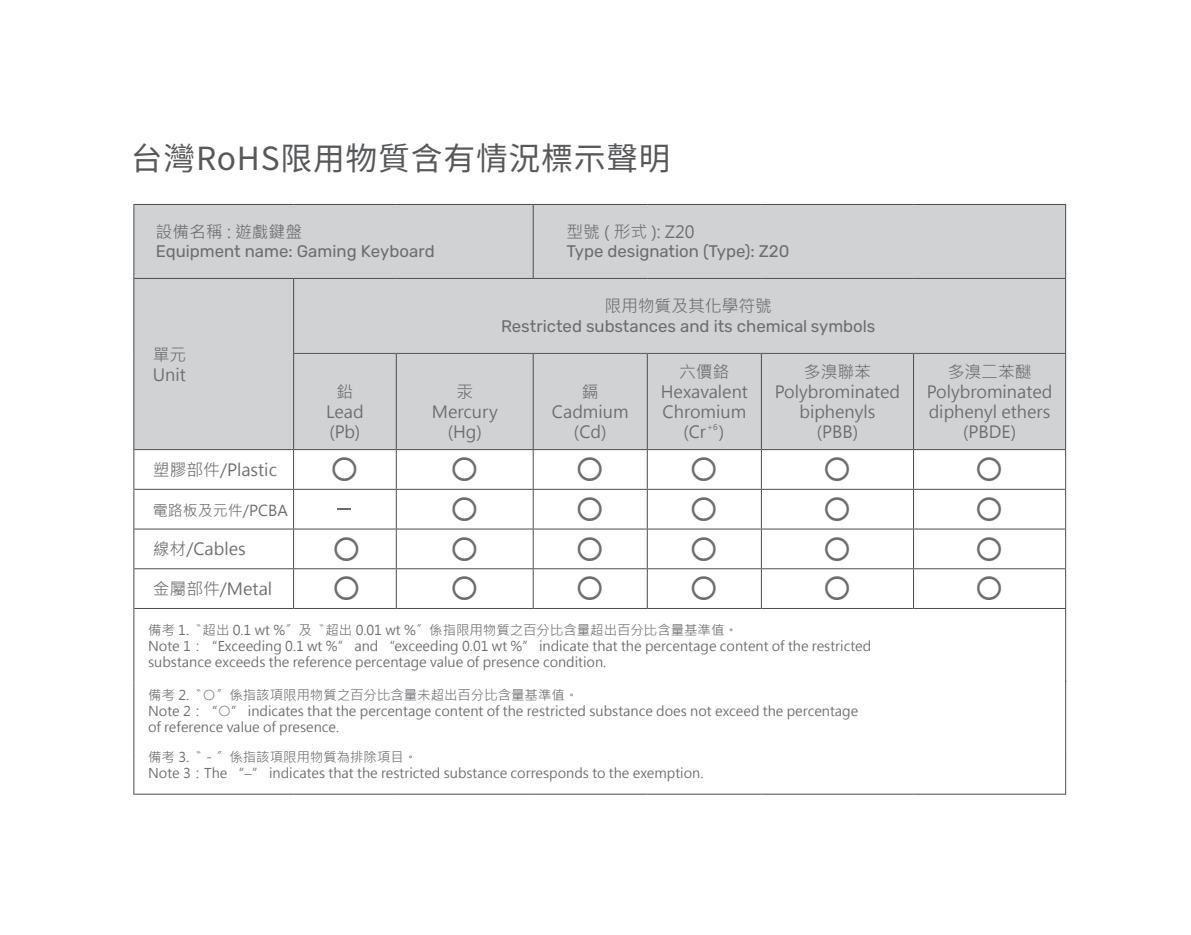
<style>
.page{position:relative;width:1191px;height:935px;background:#fff}
.page>*{position:absolute;margin:0;border:0;box-sizing:border-box;transform-origin:0 0}
.t1{font:31.8px "Noto Sans CJ Ktc";letter-spacing:.025em;color:#57585a}
.t2{font:16.8px/20.1px "Microsoft Jheng Hei";color:#6c6d70;text-align:center}
.t3{font:16.8px "Rubik";color:#6c6d70}
.t4{font:15px "Microsoft Jheng Hei";color:#6c6d70}
.t5{font:13.5px/16.2px "Microsoft Jheng Hei";color:#6c6d70}
.t6{font:7.8px "Microsoft Jheng Hei";color:#6c6d70}
.s1{font-family:"Myriad Pro"}
</style>
<div class="page">
<div style="left:134px;top:205px;width:931px;height:244px;background:#d1d2d4"></div>
<hr style="left:133px;top:204px;width:160px;height:1px;background:#4b4c4f">
<hr style="left:133px;top:205px;width:1px;height:73px;background:#4b4c4f">
<hr style="left:293px;top:204px;width:103px;height:1px;background:#4b4c4f">
<hr style="left:396px;top:204px;width:137px;height:1px;background:#4b4c4f">
<hr style="left:533px;top:204px;width:114px;height:1px;background:#4b4c4f">
<hr style="left:647px;top:204px;width:114px;height:1px;background:#4b4c4f">
<hr style="left:761px;top:204px;width:152px;height:1px;background:#4b4c4f">
<hr style="left:913px;top:204px;width:153px;height:1px;background:#4b4c4f">
<hr style="left:532px;top:205px;width:1px;height:73px;background:#4b4c4f">
<hr style="left:1065px;top:205px;width:1px;height:73px;background:#4b4c4f">
<hr style="left:134px;top:278px;width:159px;height:1px;background:#4b4c4f">
<hr style="left:133px;top:278px;width:1px;height:75px;background:#4b4c4f">
<hr style="left:133px;top:353px;width:1px;height:96px;background:#4b4c4f">
<hr style="left:293px;top:278px;width:103px;height:1px;background:#4b4c4f">
<hr style="left:293px;top:279px;width:1px;height:74px;background:#4b4c4f">
<hr style="left:396px;top:278px;width:137px;height:1px;background:#4b4c4f">
<hr style="left:533px;top:278px;width:114px;height:1px;background:#4b4c4f">
<hr style="left:647px;top:278px;width:114px;height:1px;background:#4b4c4f">
<hr style="left:761px;top:278px;width:152px;height:1px;background:#4b4c4f">
<hr style="left:913px;top:278px;width:153px;height:1px;background:#4b4c4f">
<hr style="left:1065px;top:279px;width:1px;height:74px;background:#4b4c4f">
<hr style="left:293px;top:353px;width:103px;height:1px;background:#4b4c4f">
<hr style="left:293px;top:353px;width:1px;height:96px;background:#4b4c4f">
<hr style="left:396px;top:353px;width:137px;height:1px;background:#4b4c4f">
<hr style="left:396px;top:353px;width:1px;height:96px;background:#4b4c4f">
<hr style="left:533px;top:353px;width:114px;height:1px;background:#4b4c4f">
<hr style="left:532px;top:353px;width:1px;height:96px;background:#4b4c4f">
<hr style="left:647px;top:353px;width:114px;height:1px;background:#4b4c4f">
<hr style="left:647px;top:353px;width:1px;height:96px;background:#4b4c4f">
<hr style="left:761px;top:353px;width:152px;height:1px;background:#4b4c4f">
<hr style="left:761px;top:353px;width:1px;height:96px;background:#4b4c4f">
<hr style="left:913px;top:353px;width:153px;height:1px;background:#4b4c4f">
<hr style="left:913px;top:353px;width:1px;height:96px;background:#4b4c4f">
<hr style="left:1065px;top:353px;width:1px;height:96px;background:#4b4c4f">
<hr style="left:134px;top:449px;width:159px;height:1px;background:#4b4c4f">
<hr style="left:293px;top:449px;width:103px;height:1px;background:#4b4c4f">
<hr style="left:293px;top:450px;width:1px;height:38px;background:#4b4c4f">
<hr style="left:396px;top:449px;width:137px;height:1px;background:#4b4c4f">
<hr style="left:396px;top:450px;width:1px;height:38px;background:#4b4c4f">
<hr style="left:533px;top:449px;width:114px;height:1px;background:#4b4c4f">
<hr style="left:532px;top:450px;width:1px;height:38px;background:#4b4c4f">
<hr style="left:647px;top:449px;width:114px;height:1px;background:#4b4c4f">
<hr style="left:647px;top:450px;width:1px;height:38px;background:#4b4c4f">
<hr style="left:761px;top:449px;width:152px;height:1px;background:#4b4c4f">
<hr style="left:761px;top:450px;width:1px;height:38px;background:#4b4c4f">
<hr style="left:913px;top:449px;width:153px;height:1px;background:#4b4c4f">
<hr style="left:913px;top:450px;width:1px;height:38px;background:#4b4c4f">
<hr style="left:1065px;top:450px;width:1px;height:38px;background:#4b4c4f">
<hr style="left:134px;top:488px;width:159px;height:1px;background:#4b4c4f">
<hr style="left:293px;top:488px;width:103px;height:1px;background:#4b4c4f">
<hr style="left:293px;top:489px;width:1px;height:39px;background:#4b4c4f">
<hr style="left:396px;top:488px;width:137px;height:1px;background:#4b4c4f">
<hr style="left:396px;top:489px;width:1px;height:39px;background:#4b4c4f">
<hr style="left:533px;top:488px;width:114px;height:1px;background:#4b4c4f">
<hr style="left:532px;top:489px;width:1px;height:39px;background:#4b4c4f">
<hr style="left:647px;top:488px;width:114px;height:1px;background:#4b4c4f">
<hr style="left:647px;top:489px;width:1px;height:39px;background:#4b4c4f">
<hr style="left:761px;top:488px;width:152px;height:1px;background:#4b4c4f">
<hr style="left:761px;top:489px;width:1px;height:39px;background:#4b4c4f">
<hr style="left:913px;top:488px;width:153px;height:1px;background:#4b4c4f">
<hr style="left:913px;top:489px;width:1px;height:39px;background:#4b4c4f">
<hr style="left:1065px;top:489px;width:1px;height:39px;background:#4b4c4f">
<hr style="left:134px;top:528px;width:159px;height:1px;background:#4b4c4f">
<hr style="left:293px;top:528px;width:103px;height:1px;background:#4b4c4f">
<hr style="left:293px;top:529px;width:1px;height:39px;background:#4b4c4f">
<hr style="left:396px;top:528px;width:137px;height:1px;background:#4b4c4f">
<hr style="left:396px;top:529px;width:1px;height:39px;background:#4b4c4f">
<hr style="left:533px;top:528px;width:114px;height:1px;background:#4b4c4f">
<hr style="left:532px;top:529px;width:1px;height:39px;background:#4b4c4f">
<hr style="left:647px;top:528px;width:114px;height:1px;background:#4b4c4f">
<hr style="left:647px;top:529px;width:1px;height:39px;background:#4b4c4f">
<hr style="left:761px;top:528px;width:152px;height:1px;background:#4b4c4f">
<hr style="left:761px;top:529px;width:1px;height:39px;background:#4b4c4f">
<hr style="left:913px;top:528px;width:153px;height:1px;background:#4b4c4f">
<hr style="left:913px;top:529px;width:1px;height:39px;background:#4b4c4f">
<hr style="left:1065px;top:529px;width:1px;height:39px;background:#4b4c4f">
<hr style="left:134px;top:568px;width:159px;height:1px;background:#4b4c4f">
<hr style="left:293px;top:568px;width:103px;height:1px;background:#4b4c4f">
<hr style="left:293px;top:569px;width:1px;height:38px;background:#4b4c4f">
<hr style="left:396px;top:568px;width:137px;height:1px;background:#4b4c4f">
<hr style="left:396px;top:569px;width:1px;height:38px;background:#4b4c4f">
<hr style="left:533px;top:568px;width:114px;height:1px;background:#4b4c4f">
<hr style="left:532px;top:569px;width:1px;height:38px;background:#4b4c4f">
<hr style="left:647px;top:568px;width:114px;height:1px;background:#4b4c4f">
<hr style="left:647px;top:569px;width:1px;height:38px;background:#4b4c4f">
<hr style="left:761px;top:568px;width:152px;height:1px;background:#4b4c4f">
<hr style="left:761px;top:569px;width:1px;height:38px;background:#4b4c4f">
<hr style="left:913px;top:568px;width:153px;height:1px;background:#4b4c4f">
<hr style="left:913px;top:569px;width:1px;height:38px;background:#4b4c4f">
<hr style="left:1065px;top:569px;width:1px;height:38px;background:#4b4c4f">
<hr style="left:134px;top:607px;width:159px;height:1px;background:#4b4c4f">
<hr style="left:293px;top:607px;width:103px;height:1px;background:#4b4c4f">
<hr style="left:396px;top:607px;width:137px;height:1px;background:#4b4c4f">
<hr style="left:533px;top:607px;width:114px;height:1px;background:#4b4c4f">
<hr style="left:647px;top:607px;width:114px;height:1px;background:#4b4c4f">
<hr style="left:761px;top:607px;width:152px;height:1px;background:#4b4c4f">
<hr style="left:913px;top:607px;width:153px;height:1px;background:#4b4c4f">
<hr style="left:1065px;top:608px;width:1px;height:73px;background:#4b4c4f">
<hr style="left:1065px;top:680px;width:1px;height:76px;background:#4b4c4f">
<hr style="left:133px;top:755px;width:1px;height:38px;background:#4b4c4f">
<hr style="left:1065px;top:755px;width:1px;height:38px;background:#4b4c4f">
<hr style="left:133px;top:793px;width:160px;height:1px;background:#4b4c4f">
<hr style="left:293px;top:793px;width:103px;height:1px;background:#4b4c4f">
<hr style="left:396px;top:793px;width:137px;height:1px;background:#4b4c4f">
<hr style="left:533px;top:793px;width:114px;height:1px;background:#4b4c4f">
<hr style="left:647px;top:793px;width:114px;height:1px;background:#4b4c4f">
<hr style="left:761px;top:793px;width:152px;height:1px;background:#4b4c4f">
<hr style="left:913px;top:793px;width:153px;height:1px;background:#4b4c4f">
<hr style="left:133px;top:449px;width:1px;height:40px;background:#4b4c4f">
<hr style="left:133px;top:489px;width:1px;height:40px;background:#4b4c4f">
<hr style="left:133px;top:529px;width:1px;height:39px;background:#4b4c4f">
<hr style="left:133px;top:568px;width:1px;height:40px;background:#4b4c4f">
<hr style="left:133px;top:608px;width:1px;height:74px;background:#4b4c4f">
<hr style="left:133px;top:682px;width:1px;height:73px;background:#4b4c4f">
<svg style="left:338px;top:508px;width:13px;height:1px"></svg>
<svg style="left:334px;top:568px;width:24px;height:2px"></svg>
<h1 class="t1" style="left:131px;top:141px;width:541px">台灣RoHS限用物質含有情況標示聲明</h1>
<p class="t2" style="left:156px;top:221px;width:148px">設備名稱 : 遊戲鍵盤</p>
<p class="t3" style="left:156px;top:242px;width:280px">Equipment name: Gaming Keyboard</p>
<p class="t2" style="left:566px;top:221px;width:130px">型號 ( 形式 ): Z20</p>
<p class="t3" style="left:566px;top:242px;width:224px">Type designation (Type): Z20</p>
<p class="t2" style="left:604px;top:296px;width:169px">限用物質及其化學符號</p>
<p class="t3" style="left:501px;top:316px;width:376px">Restricted substances and its chemical symbols</p>
<p class="t2" style="left:153px;top:344px;width:35px;text-align:left">單元<br>Unit</p>
<p class="t2" style="left:326px;top:381px;width:39px">鉛<br>Lead (Pb)</p>
<p class="t2" style="left:432px;top:381px;width:67px">汞<br>Mercury (Hg)</p>
<p class="t2" style="left:552px;top:381px;width:78px">鎘<br>Cadmium (Cd)</p>
<p class="t2" style="left:660px;top:361px;width:89px">六價鉻<br>Hexavalent<br>Chromium</p>
<p class="t2" style="left:774px;top:361px;width:127px">多溴聯苯<br>Polybrominated biphenyls<br>(PBB)</p>
<p class="t2" style="left:926px;top:361px;width:127px">多溴二苯醚<br>Polybrominated diphenyl ethers (PBDE)</p>
<p class="t6" style="left:707px;top:422px;width:12px">+6</p>
<p class="t2" style="left:683px;top:422px;width:42px">(Cr )</p>
<p class="t2" style="left:153px;top:459px;width:126px">塑膠部件/Plastic</p>
<p class="t4" style="left:153px;top:501px;width:136px">電路板及元件/PCBA</p>
<p class="t2" style="left:153px;top:539px;width:94px">線材/Cables</p>
<p class="t2" style="left:153px;top:578px;width:121px">金屬部件/Metal</p>
<p class="t5" style="left:148px;top:621px;width:724px">備考 1.〝超出 0.1 wt %〞及〝超出 0.01 wt %〞係指限用物質之百分比含量超出百分比含量基準值。<br>Note 1：“Exceeding 0.1 wt %” and “exceeding 0.01 wt %” indicate that the percentage content of the restricted substance exceeds the reference percentage value of presence condition.</p>
<p class="t5" style="left:148px;top:686px;width:711px">備考 2.〝○〞係指該項限用物質之百分比含量未超出百分比含量基準值。<br>Note 2：“○” indicates that the percentage content of the restricted substance does not exceed the percentage of reference value of presence.</p>
<p class="t5" style="left:148px;top:748px;width:557px">備考 3.〝－〞係指該項限用物質為排除項目。<br>Note 3：The “<span class="s1">−</span>” indicates that the restricted substance corresponds to the exemption.</p>
</div>
